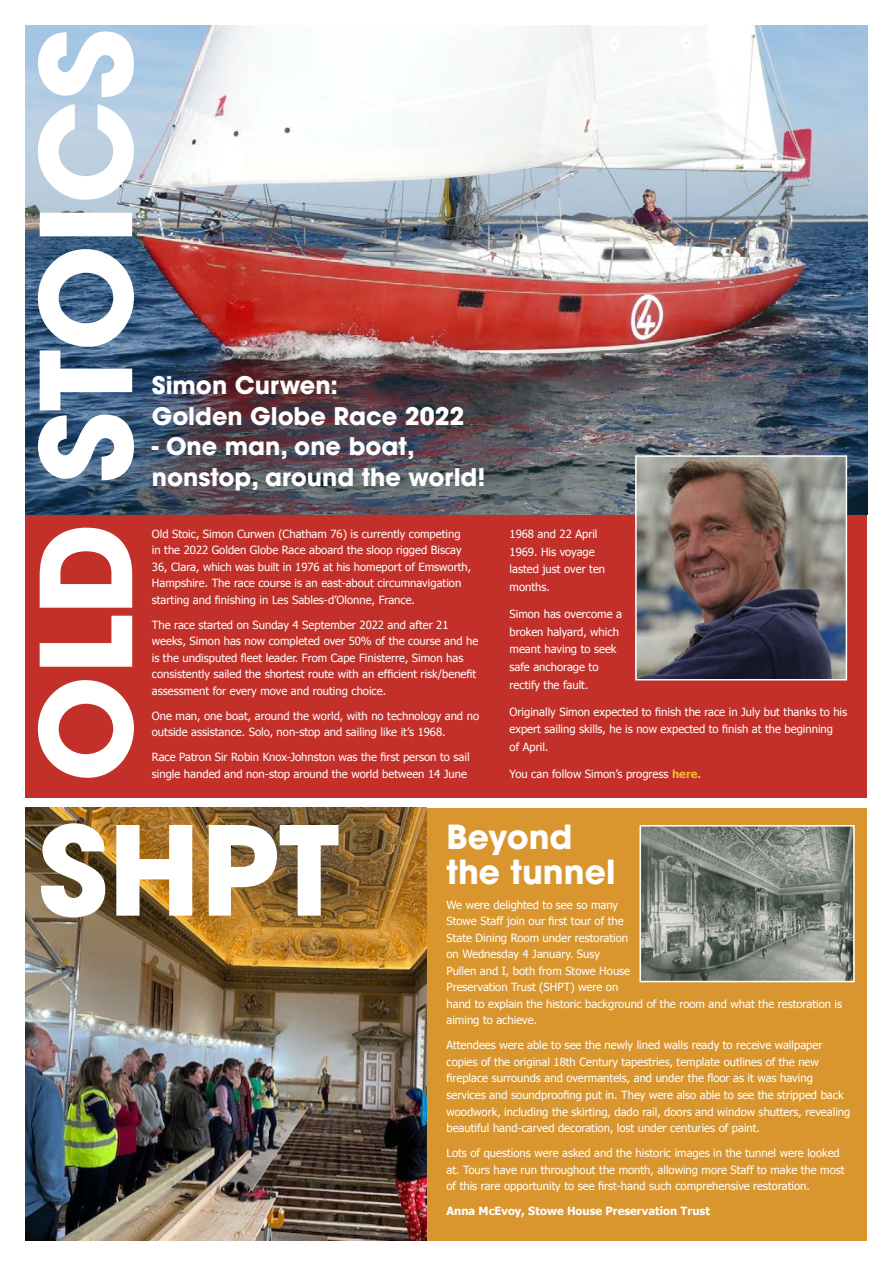
<style>
.page{position:relative;width:893px;height:1263px;background:#fff}
.page>*{position:absolute;margin:0;border:0;box-sizing:border-box;transform-origin:0 0}
.t1{font:700 122.55px "ITC Avant Garde Pro";color:#fff}
.t2{font:700 33px/34.5px "ITC Avant Garde Pro";color:#fff}
.t3{font:700 24.15px/30.5px "ITC Avant Garde Pro";color:#fff}
.t4{font:11.25px/16.5px "Tahoma";color:#fff}
.t5{font:700 11.25px "Tahoma";color:#fff}
.s1{font-weight:700;color:#f2b92e}
</style>
<div class="page">
<div style="left:26px;top:26px;width:841px;height:772px;background:#c33029"></div>
<img style="left:26px;top:26px;width:841px;height:488px">
<div style="left:26px;top:808px;width:841px;height:433px;background:#d9962e"></div>
<img style="left:26px;top:808px;width:401px;height:433px">
<img style="left:642px;top:828px;width:210px;height:151px">
<div style="left:639px;top:825px;width:216px;height:157px;border:2px solid #fff"></div>
<svg style="left:38px;top:32px;width:96px;height:746px"></svg>
<img style="left:638px;top:458px;width:206px;height:219px">
<div style="left:635px;top:455px;width:212px;height:225px;border:2px solid #fff"></div>
<p class="t3" style="left:152px;top:370px;width:314px">Simon Curwen:<br>Golden Globe Race 2022</p>
<p class="t3" style="left:152px;top:431px;width:335px">- One man, one boat, nonstop, around the world!</p>
<p class="t4" style="left:152px;top:525px;width:321px">Old Stoic, Simon Curwen (Chatham 76) is currently competing in the 2022 Golden Globe Race aboard the sloop rigged Biscay 36, Clara, which was built in 1976 at his homeport of Emsworth, Hampshire. The race course is an east-about circumnavigation starting and finishing in Les Sables-d’Olonne, France.</p>
<p class="t4" style="left:152px;top:616px;width:328px">The race started on Sunday 4 September 2022 and after 21 weeks, Simon has now completed over 50% of the course and he is the undisputed fleet leader. From Cape Finisterre, Simon has consistently sailed the shortest route with an efficient risk/benefit assessment for every move and routing choice.</p>
<p class="t4" style="left:152px;top:707px;width:329px">One man, one boat, around the world, with no technology and no outside assistance. Solo, non-stop and sailing like it’s 1968.</p>
<p class="t4" style="left:152px;top:748px;width:319px">Race Patron Sir Robin Knox-Johnston was the first person to sail single handed and non-stop around the world between 14 June</p>
<p class="t4" style="left:510px;top:524px;width:97px;line-height:17.9px">1968 and 22 April<br>1969. His voyage lasted just over ten months.</p>
<p class="t4" style="left:510px;top:604px;width:114px;line-height:17.9px">Simon has overcome a broken halyard, which meant having to seek safe anchorage to rectify the fault.</p>
<p class="t4" style="left:510px;top:702px;width:339px;line-height:17.9px">Originally Simon expected to finish the race in July but thanks to his expert sailing skills, he is now expected to finish at the beginning<br>of April.</p>
<p class="t4" style="left:510px;top:765px;width:193px">You can follow Simon’s progress <span class="s1">here.</span></p>
<p class="t1" style="left:38px;top:788px;width:303px">SHPT</p>
<p class="t2" style="left:446px;top:820px;width:170px">Beyond the tunnel</p>
<p class="t4" style="left:446px;top:896px;width:397px">We were delighted to see so many<br>Stowe Staff join our first tour of the<br>State Dining Room under restoration<br>on Wednesday 4 January. Susy<br>Pullen and I, both from Stowe House<br>Preservation Trust (SHPT) were on<br>hand to explain the historic background of the room and what the restoration is aiming to achieve.</p>
<p class="t4" style="left:446px;top:1036px;width:405px">Attendees were able to see the newly lined walls ready to receive wallpaper copies of the original 18th Century tapestries, template outlines of the new fireplace surrounds and overmantels, and under the floor as it was having services and soundproofing put in. They were also able to see the stripped back woodwork, including the skirting, dado rail, doors and window shutters, revealing beautiful hand-carved decoration, lost under centuries of paint.</p>
<p class="t4" style="left:446px;top:1144px;width:400px">Lots of questions were asked and the historic images in the tunnel were looked at. Tours have run throughout the month, allowing more Staff to make the most of this rare opportunity to see first-hand such comprehensive restoration.</p>
<p class="t5" style="left:446px;top:1203px;width:265px">Anna McEvoy, Stowe House Preservation Trust</p>
</div>
